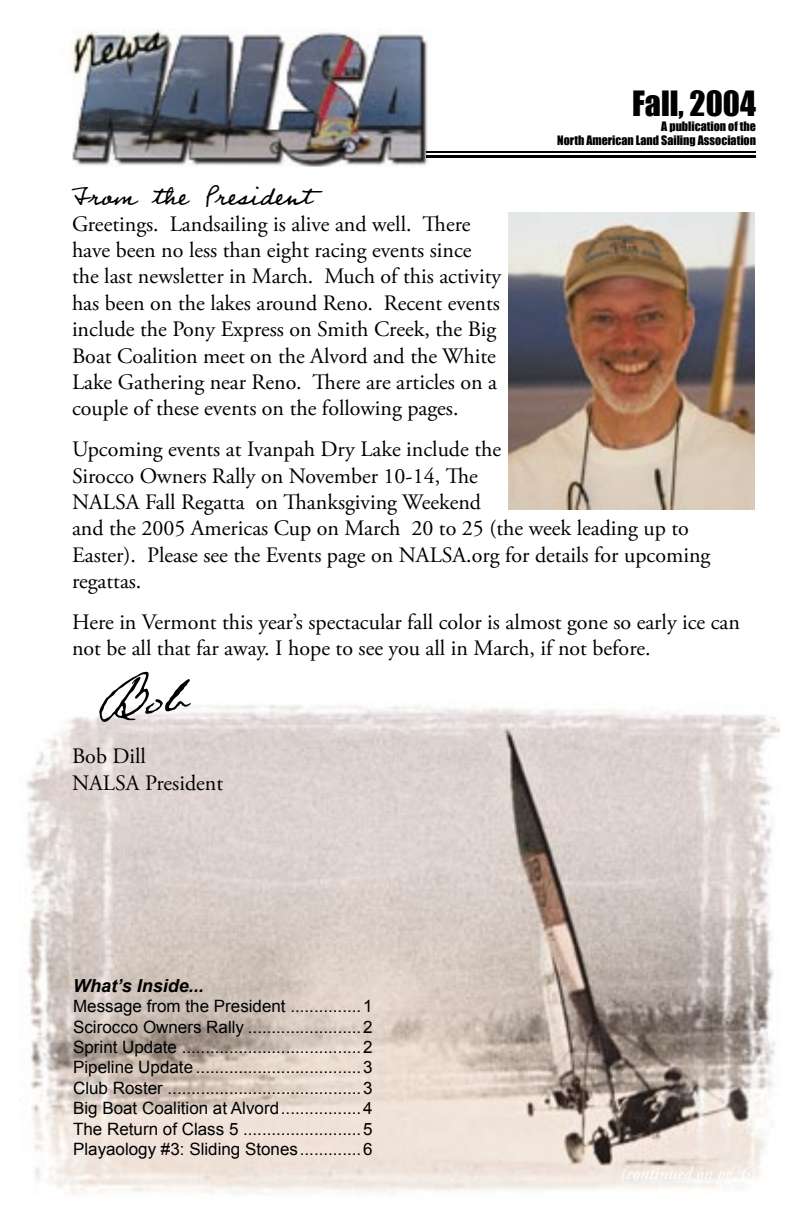
<style>
.page{position:relative;width:792px;height:1224px;background:#fff}
.page>*{position:absolute;margin:0;border:0;box-sizing:border-box;transform-origin:0 0}
.t1{font:32px "Professor";color:#000}
.t2{font:32px "Impact";color:#000}
.t3{font:22px/26.4px "Adobe Garamond Pro";color:#000}
.t4{font:italic 18px "Adobe Garamond Pro";color:#fff}
.t5{font:italic 700 18px "Arial";color:#000}
.t6{font:17px/20.4px "Arial";color:#000;text-align:justify}
.t7{font:12px/14.4px "Impact";color:#000;text-align:right}
</style>
<div class="page">
<img style="left:26px;top:705px;width:754px;height:489px">
<img style="left:72px;top:29px;width:360px;height:137px">
<hr style="left:426px;top:152px;width:330px;height:1px;background:#000">
<hr style="left:426px;top:155px;width:330px;height:3px;background:#000">
<img style="left:508px;top:212px;width:246px;height:297px">
<svg style="left:95px;top:705px;width:99px;height:19px"></svg>
<h1 class="t2" style="left:632px;top:84px;width:125px">Fall, 2004</h1>
<p class="t7" style="left:557px;top:119px;width:200px">A publication of the<br>North American Land Sailing Association</p>
<h1 class="t1" style="left:72px;top:175px;width:241px">From the President</h1>
<p class="t3" style="left:72px;top:211px;width:431px">Greetings. Landsailing is alive and well. There have been no less than eight racing events since the last newsletter in March. Much of this activity has been on the lakes around Reno. Recent events include the Pony Express on Smith Creek, the Big Boat Coalition meet on the Alvord and the White Lake Gathering near Reno. There are articles on a couple of these events on the following pages.</p>
<p class="t3" style="left:72px;top:437px;width:640px">Upcoming events at Ivanpah Dry Lake include the<br>Sirocco Owners Rally on November 10-14, The<br>NALSA Fall Regatta on Thanksgiving Weekend<br>and the 2005 Americas Cup on March 20 to 25 (the week leading up to Easter). Please see the Events page on NALSA.org for details for upcoming regattas.</p>
<p class="t3" style="left:72px;top:610px;width:670px">Here in Vermont this year’s spectacular fall color is almost gone so early ice can not be all that far away. I hope to see you all in March, if not before.</p>
<p class="t3" style="left:72px;top:744px;width:153px">Bob Dill<br>NALSA President</p>
<p class="t5" style="left:73px;top:975px;width:132px">What’s Inside...</p>
<p class="t6" style="left:73px;top:996px;width:301px">Message from the President ...............1<br>Scirocco Owners Rally ........................2<br>Sprint Update ......................................2<br>Pipeline Update ...................................3<br>Club Roster .........................................3<br>Big Boat Coalition at Alvord .................4<br>The Return of Class 5 .........................5<br>Playaology #3: Sliding Stones .............6</p>
<p class="t4" style="left:621px;top:1162px;width:137px">(continued on pg. 6)</p>
</div>
